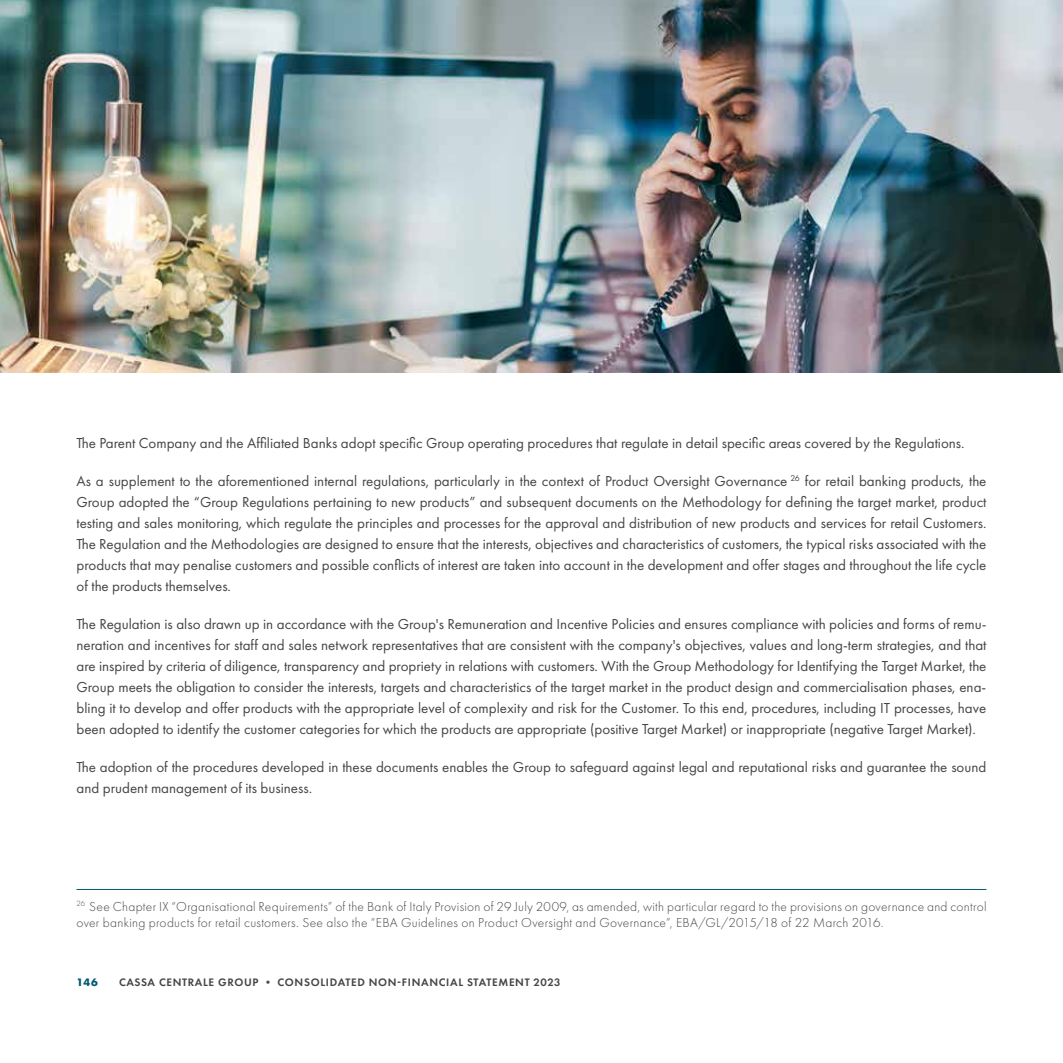
<style>
.page{position:relative;width:1063px;height:1063px;background:#fff}
.page>*{position:absolute;margin:0;border:0;box-sizing:border-box;transform-origin:0 0}
.t1{font:15px/21px "Futura PT";color:#464545;text-align:justify}
.t2{font:300 13.5px/16.2px "Futura PT";letter-spacing:.02em;color:#464545}
.t3{font:600 11.25px "Futura PT";letter-spacing:.06em;color:#464545}
.t4{font:700 11.25px "Futura PT";color:#005872}
</style>
<div class="page">
<hr style="left:77px;top:889px;width:909px;height:1px;background:#005872">
<img style="left:0;top:0;width:1063px;height:372px">
<p class="t1" style="left:77px;top:432px;width:890px">The Parent Company and the Affiliated Banks adopt specific Group operating procedures that regulate in detail specific areas covered by the Regulations.</p>
<p class="t1" style="left:77px;top:470px;width:911px">As a supplement to the aforementioned internal regulations, particularly in the context of Product Oversight Governance <sup>26</sup> for retail banking products, the Group adopted the “Group Regulations pertaining to new products” and subsequent documents on the Methodology for defining the target market, product testing and sales monitoring, which regulate the principles and processes for the approval and distribution of new products and services for retail Customers.<br>The Regulation and the Methodologies are designed to ensure that the interests, objectives and characteristics of customers, the typical risks associated with the products that may penalise customers and possible conflicts of interest are taken into account in the development and offer stages and throughout the life cycle of the products themselves.</p>
<p class="t1" style="left:77px;top:613px;width:911px">The Regulation is also drawn up in accordance with the Group's Remuneration and Incentive Policies and ensures compliance with policies and forms of remu‑ neration and incentives for staff and sales network representatives that are consistent with the company's objectives, values and long-term strategies, and that are inspired by criteria of diligence, transparency and propriety in relations with customers. With the Group Methodology for Identifying the Target Market, the Group meets the obligation to consider the interests, targets and characteristics of the target market in the product design and commercialisation phases, ena‑ bling it to develop and offer products with the appropriate level of complexity and risk for the Customer. To this end, procedures, including IT processes, have been adopted to identify the customer categories for which the products are appropriate (positive Target Market) or inappropriate (negative Target Market).</p>
<p class="t1" style="left:77px;top:756px;width:911px">The adoption of the procedures developed in these documents enables the Group to safeguard against legal and reputational risks and guarantee the sound and prudent management of its business.</p>
<p class="t2" style="left:77px;top:898px;width:911px"><sup>26</sup> See Chapter IX “Organisational Requirements” of the Bank of Italy Provision of 29 July 2009, as amended, with particular regard to the provisions on governance and control over banking products for retail customers. See also the “EBA Guidelines on Product Oversight and Governance”, EBA/GL/2015/18 of 22 March 2016.</p>
<p class="t4" style="left:77px;top:975px;width:23px">146</p>
<p class="t3" style="left:119px;top:976px;width:443px">CASSA CENTRALE GROUP • CONSOLIDATED NON-FINANCIAL STATEMENT 2023</p>
</div>
